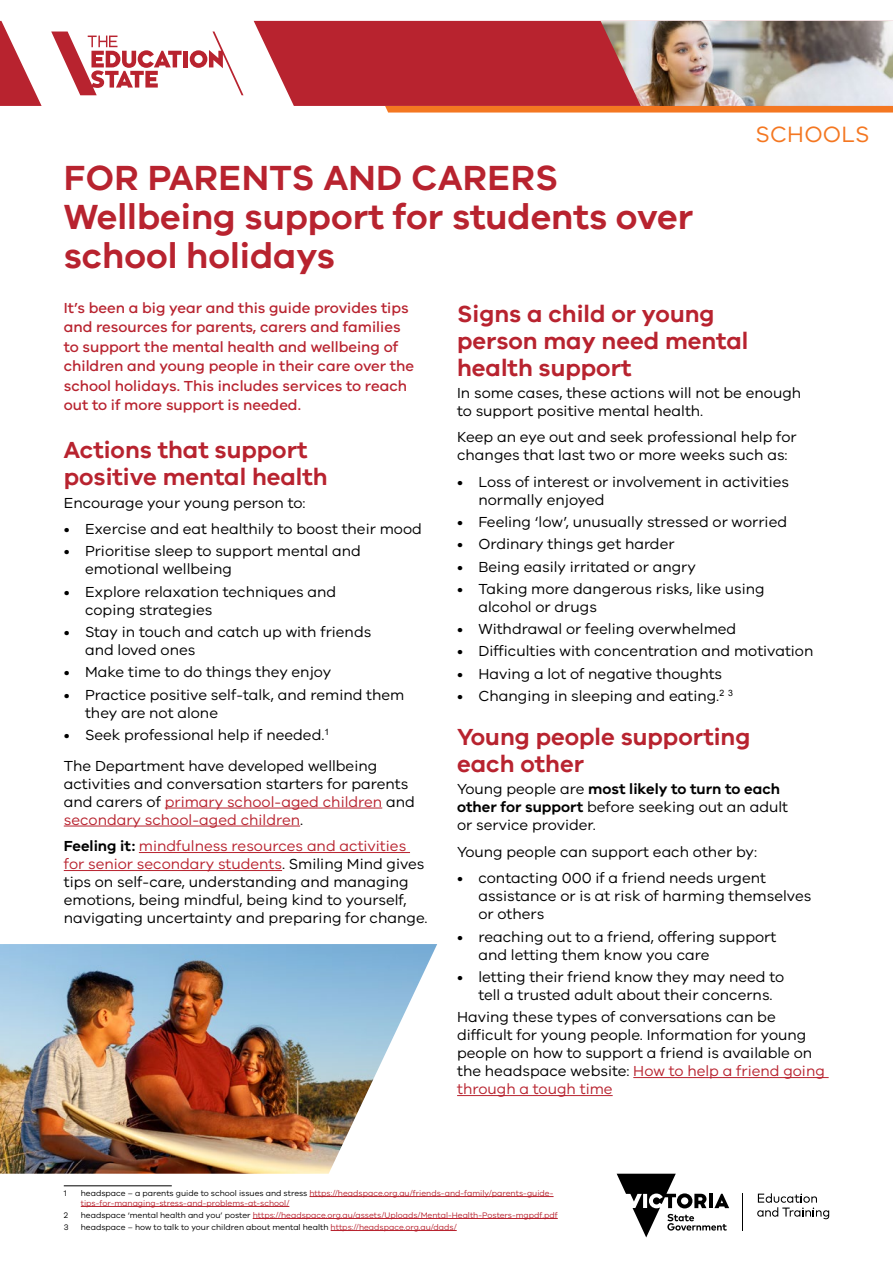
<style>
.page{position:relative;width:893px;height:1263px;background:#fff}
.page>*{position:absolute;margin:0;border:0;box-sizing:border-box;transform-origin:0 0}
.H1_red{font:600 36px/39px "VIC";color:#b8232f}
.H2_-_Red{font:600 24px/27px "VIC";color:#b8232f}
.H1_red-2{font:22.8px "VIC";letter-spacing:.01em;color:#f47721}
.Body{font:15px/18px "VIC";color:#000}
.Intro_Paragraph_-_Re{font:500 15px/19.5px "VIC";color:#b8232f}
.Footnote_text{font:8.25px/9.9px "VIC";color:#b8232f}
.Footnote_text-2{font:8.25px "VIC";color:#000}
.s1{color:#b8232f}
.s2{font-weight:600}
.s3{color:#000}
</style>
<div class="page">
<svg style="left:385px;top:106px;width:508px;height:7px;background:#f48030"></svg>
<svg style="left:0;top:21px;width:42px;height:85px"></svg>
<div style="left:254px;top:21px;width:347px;height:85px;background:#b8232f"></div>
<div style="left:183px;top:51px;width:5px;height:16px;background:#b8232f"></div>
<svg style="left:190px;top:32px;width:53px;height:63px"></svg>
<svg style="left:51px;top:32px;width:131px;height:63px"></svg>
<img style="left:0;top:944px;width:437px;height:230px">
<hr style="left:742px;top:1193px;width:1px;height:38px;background:#000">
<svg style="left:617px;top:1174px;width:112px;height:63px"></svg>
<svg style="left:757px;top:1193px;width:72px;height:26px"></svg>
<hr style="left:165px;top:808px;width:217px;height:1px;background:#b8232f">
<hr style="left:64px;top:826px;width:236px;height:1px;background:#b8232f">
<hr style="left:139px;top:852px;width:271px;height:1px;background:#b8232f">
<hr style="left:64px;top:870px;width:218px;height:1px;background:#b8232f">
<hr style="left:64px;top:1185px;width:108px;height:1px;background:#000">
<hr style="left:309px;top:1196px;width:245px;height:1px;background:#b8232f">
<hr style="left:81px;top:1206px;width:208px;height:1px;background:#b8232f">
<hr style="left:253px;top:1218px;width:305px;height:1px;background:#b8232f">
<hr style="left:331px;top:1230px;width:126px;height:1px;background:#b8232f">
<hr style="left:633px;top:1077px;width:196px;height:1px;background:#b8232f">
<hr style="left:457px;top:1095px;width:156px;height:1px;background:#b8232f">
<img style="left:601px;top:21px;width:292px;height:85px">
<p class="H1_red-2" style="left:756px;top:121px;width:115px">SCHOOLS</p>
<p class="H1_red" style="left:64px;top:157px;width:631px">FOR PARENTS AND CARERS<br>Wellbeing support for students over school holidays</p>
<p class="Intro_Paragraph_-_Re" style="left:64px;top:297px;width:352px">It’s been a big year and this guide provides tips and resources for parents, carers and families to support the mental health and wellbeing of children and young people in their care over the school holidays. This includes services to reach out to if more support is needed.</p>
<p class="H2_-_Red" style="left:64px;top:436px;width:265px">Actions that support positive mental health</p>
<p class="Body" style="left:64px;top:493px;width:243px">Encourage your young person to:</p>
<p class="Body" style="left:64px;top:520px;width:360px">• Exercise and eat healthily to boost their mood</p>
<p class="Body" style="left:85px;top:542px;width:277px;text-indent:-21px">• Prioritise sleep to support mental and emotional wellbeing</p>
<p class="Body" style="left:85px;top:582px;width:253px;text-indent:-21px">• Explore relaxation techniques and coping strategies</p>
<p class="Body" style="left:85px;top:622px;width:288px;text-indent:-21px">• Stay in touch and catch up with friends and loved ones</p>
<p class="Body" style="left:64px;top:663px;width:269px">• Make time to do things they enjoy</p>
<p class="Body" style="left:85px;top:685px;width:321px;text-indent:-21px">• Practice positive self-talk, and remind them they are not alone</p>
<p class="Body" style="left:64px;top:725px;width:267px">• Seek professional help if needed.<sup>1</sup></p>
<p class="Body" style="left:64px;top:756px;width:353px">The Department have developed wellbeing activities and conversation starters for parents and carers of <span class="s1">primary school-aged children</span> and <span class="s1">secondary school-aged children</span>.</p>
<p class="Body" style="left:64px;top:836px;width:365px"><span class="s2">Feeling it:</span> <span class="s1">mindfulness resources and activities for senior secondary students</span>. Smiling Mind gives tips on self-care, understanding and managing emotions, being mindful, being kind to yourself, navigating uncertainty and preparing for change.</p>
<p class="H2_-_Red" style="left:457px;top:299px;width:293px">Signs a child or young person may need mental health support</p>
<p class="Body" style="left:457px;top:383px;width:346px">In some cases, these actions will not be enough to support positive mental health.</p>
<p class="Body" style="left:457px;top:428px;width:341px">Keep an eye out and seek professional help for changes that last two or more weeks such as:</p>
<p class="Body" style="left:478px;top:472px;width:312px;text-indent:-21px">• Loss of interest or involvement in activities normally enjoyed</p>
<p class="Body" style="left:457px;top:513px;width:331px">• Feeling ‘low’, unusually stressed or worried</p>
<p class="Body" style="left:457px;top:535px;width:219px">• Ordinary things get harder</p>
<p class="Body" style="left:457px;top:557px;width:240px">• Being easily irritated or angry</p>
<p class="Body" style="left:478px;top:579px;width:288px;text-indent:-21px">• Taking more dangerous risks, like using alcohol or drugs</p>
<p class="Body" style="left:457px;top:620px;width:281px">• Withdrawal or feeling overwhelmed</p>
<p class="Body" style="left:457px;top:642px;width:358px">• Difficulties with concentration and motivation</p>
<p class="Body" style="left:457px;top:664px;width:267px">• Having a lot of negative thoughts</p>
<p class="Body" style="left:457px;top:686px;width:277px">• Changing in sleeping and eating.<sup>2</sup> <sup>3</sup></p>
<p class="H2_-_Red" style="left:457px;top:723px;width:295px">Young people supporting each other</p>
<p class="Body" style="left:457px;top:780px;width:332px">Young people are <span class="s2">most likely to turn to each other for support</span> before seeking out an adult or service provider.</p>
<p class="Body" style="left:457px;top:842px;width:301px">Young people can support each other by:</p>
<p class="Body" style="left:478px;top:869px;width:334px;text-indent:-21px">• contacting 000 if a friend needs urgent assistance or is at risk of harming themselves or others</p>
<p class="Body" style="left:478px;top:927px;width:300px;text-indent:-21px">• reaching out to a friend, offering support and letting them know you care</p>
<p class="Body" style="left:478px;top:967px;width:307px;text-indent:-21px">• letting their friend know they may need to tell a trusted adult about their concerns.</p>
<p class="Body" style="left:457px;top:1007px;width:369px">Having these types of conversations can be difficult for young people. Information for young people on how to support a friend is available on the headspace website: <span class="s1">How to help a friend going through a tough time</span></p>
<p class="Footnote_text-2" style="left:64px;top:1188px;width:4px">1</p>
<p class="Footnote_text" style="left:81px;top:1188px;width:474px"><span class="s3">headspace – a parents guide to school issues and stress</span> https://headspace.org.au/friends-and-family/parents-guide&shy;tips-for-managing-stress-and-problems-at-school/</p>
<p class="Footnote_text-2" style="left:64px;top:1210px;width:6px">2</p>
<p class="Footnote_text" style="left:81px;top:1210px;width:478px"><span class="s3">headspace ‘mental health and you’ poster</span> https://headspace.org.au/assets/Uploads/Mental-Health-Posters-mgpdf.pdf</p>
<p class="Footnote_text-2" style="left:64px;top:1222px;width:6px">3</p>
<p class="Footnote_text-2" style="left:81px;top:1222px;width:377px">headspace – how to talk to your children about mental health <span class="s1">https://headspace.org.au/dads/</span></p>
</div>
